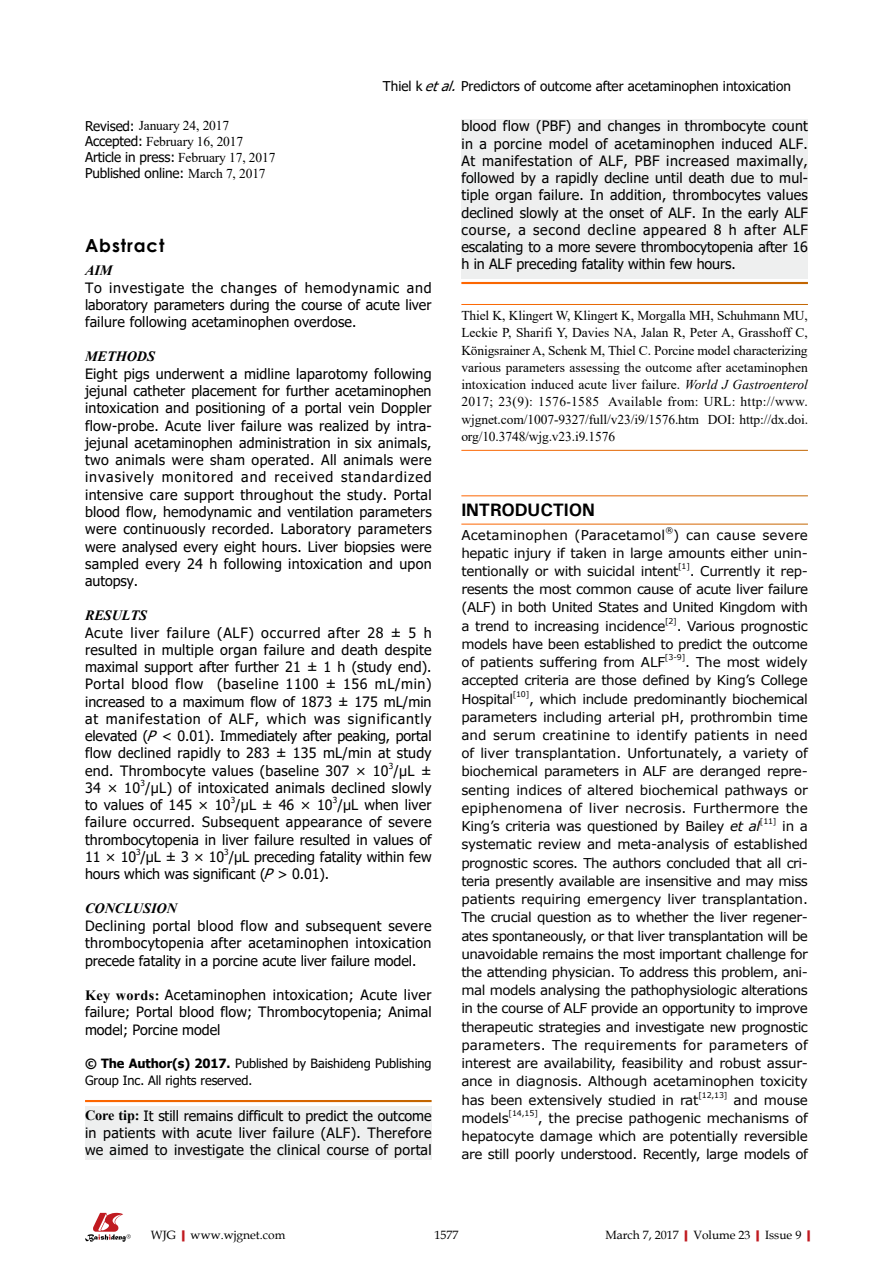
<style>
.page{position:relative;width:893px;height:1263px;background:#fff}
.page>*{position:absolute;margin:0;border:0;box-sizing:border-box;transform-origin:0 0}
.t1{font:700 18px "Univers";letter-spacing:-.01em;color:#000}
.t2{font:700 18px "Century Gothic";letter-spacing:.05em;color:#000}
.t3{font:14.25px/17.2px "Tahoma";letter-spacing:.01em;color:#000;text-align:justify}
.t4{font:italic 700 14.25px "Times New Roman";letter-spacing:-.005em;color:#000}
.t5{font:13.5px/18.3px "Verdana";letter-spacing:-.02em;color:#000;text-align:justify}
.t6{font:13.5px/17.2px "Times New Roman";letter-spacing:-.01em;color:#000}
.t7{font:13.5px/15.8px "Tahoma";color:#000}
.t8{font:13.5px "Verdana";letter-spacing:.01em;color:#000}
.t9{font:12.75px/17.2px "Tahoma";letter-spacing:-.005em;color:#000}
.t10{font:12px "Book Antiqua";color:#000}
.t11{font:8.25px "Tahoma";color:#000}
.t12{font:7.8px "Verdana";letter-spacing:-.02em;color:#000}
.s1{font-style:italic}
.s2{font-family:"Tahoma"}
.s3{font-family:"Times New Roman"}
.s4{font-family:"Times New Roman";font-weight:700}
.s5{font-weight:700}
.s6{font-weight:700;color:#c01a20}
</style>
<div class="page">
<div style="left:461px;top:119px;width:347px;height:159px;background:#eeefef"></div>
<div style="left:85px;top:1106px;width:347px;height:53px;background:#eeefef"></div>
<svg style="left:85px;top:1213px;width:46px;height:29px"></svg>
<p class="t7" style="left:383px;top:79px;width:409px">Thiel k <span class="s1">etal.</span>Predictors of outcome after acetaminophen intoxication</p>
<p class="t6" style="left:85px;top:117px;width:160px;line-height:15.8px"><span class="s2">Revised:</span> January 24, 2017<br><span class="s2">Accepted:</span> February 16, 2017</p>
<p class="t7" style="left:85px;top:150px;width:192px">Article in press: <span class="s3">February 17, 2017<br></span>Published online: <span class="s3">March 7, 2017</span></p>
<p class="t2" style="left:85px;top:231px;width:81px">Abstract</p>
<p class="t4" style="left:85px;top:260px;width:29px">AIM</p>
<p class="t3" style="left:85px;top:280px;width:348px">To investigate the changes of hemodynamic and laboratory parameters during the course of acute liver failure following acetaminophen overdose.</p>
<p class="t4" style="left:85px;top:346px;width:72px">METHODS</p>
<p class="t3" style="left:85px;top:366px;width:348px">Eight pigs underwent a midline laparotomy following jejunal catheter placement for further acetaminophen intoxication and positioning of a portal vein Doppler flow-probe. Acute liver failure was realized by intra&shy;jejunal acetaminophen administration in six animals, two animals were sham operated. All animals were invasively monitored and received standardized intensive care support throughout the study. Portal blood flow, hemodynamic and ventilation parameters were continuously recorded. Laboratory parameters were analysed every eight hours. Liver biopsies were sampled every 24 h following intoxication and upon autopsy.</p>
<p class="t4" style="left:85px;top:605px;width:63px">RESULTS</p>
<p class="t3" style="left:85px;top:625px;width:348px">Acute liver failure (ALF) occurred after 28 ± 5 h resulted in multiple organ failure and death despite maximal support after further 21 ± 1 h (study end).<br>Portal blood flow (baseline 1100 ± 156 mL/min) increased to a maximum flow of 1873 ± 175 mL/min at manifestation of ALF, which was significantly elevated (<span class="s1">p</span> &lt; 0.01). Immediately after peaking, portal flow declined rapidly to 283 ± 135 mL/min at study end. Thrombocyte values (baseline 307 × 10 /µL ±</p>
<p class="t11" style="left:389px;top:760px;width:6px">3</p>
<p class="t3" style="left:85px;top:780px;width:348px">34 × 10 /µL) of intoxicated animals declined slowly</p>
<p class="t11" style="left:140px;top:777px;width:6px">3</p>
<p class="t3" style="left:85px;top:797px;width:348px">to values of 145 × 10 /µL ± 46 × 10 /µL when liver</p>
<p class="t11" style="left:231px;top:794px;width:6px">3</p>
<p class="t11" style="left:333px;top:794px;width:6px">3</p>
<p class="t3" style="left:85px;top:814px;width:348px">failure occurred. Subsequent appearance of severe thrombocytopenia in liver failure resulted in values of 11 × 10 /µL ± 3 × 10 /µL preceding fatality within few</p>
<p class="t11" style="left:136px;top:846px;width:6px">3</p>
<p class="t11" style="left:224px;top:846px;width:6px">3</p>
<p class="t3" style="left:85px;top:866px;width:246px">hours which was significant (<span class="s1">p</span> &gt; 0.01).</p>
<p class="t4" style="left:85px;top:898px;width:93px">CONCLUSION</p>
<p class="t3" style="left:85px;top:918px;width:348px">Declining portal blood flow and subsequent severe thrombocytopenia after acetaminophen intoxication precede fatality in a porcine acute liver failure model.</p>
<p class="t3" style="left:85px;top:987px;width:348px"><span class="s4">Key words:</span> Acetaminophen intoxication; Acute liver failure; Portal blood flow; Thrombocytopenia; Animal model; Porcine model</p>
<p class="t9" style="left:85px;top:1055px;width:348px"><span class="s5">© The Author(s) 2017.</span> Published by Baishideng Publishing<br>Group Inc. All rights reserved.</p>
<p class="t3" style="left:85px;top:1108px;width:348px"><span class="s4">Core tip:</span> It still remains difficult to predict the outcome in patients with acute liver failure (ALF). Therefore we aimed to investigate the clinical course of portal</p>
<p class="t3" style="left:461px;top:118px;width:348px">blood flow (PBF) and changes in thrombocyte count in a porcine model of acetaminophen induced ALF.<br>At manifestation of ALF, PBF increased maximally, followed by a rapidly decline until death due to mul&shy;tiple organ failure. In addition, thrombocytes values declined slowly at the onset of ALF. In the early ALF course, a second decline appeared 8 h after ALF escalating to a more severe thrombocytopenia after 16 h in ALF preceding fatality within few hours.</p>
<p class="t6" style="left:461px;top:306px;width:348px;text-align:justify">Thiel K, Klingert W, Klingert K, Morgalla MH, Schuhmann MU, Leckie P, Sharifi Y, Davies NA, Jalan R, Peter A, Grasshoff C, Königsrainer A, Schenk M, Thiel C. Porcine model characterizing various parameters assessing the outcome after acetaminophen intoxication induced acute liver failure. <span class="s1">World J Gastroenterol </span>2017; 23(9): 1576-1585 Available from: URL: http://www. wjgnet.com/1007-9327/full/v23/i9/1576.htm DOI: http://dx.doi. org/10.3748/wjg.v23.i9.1576</p>
<p class="t1" style="left:461px;top:498px;width:135px">INTRODUCTION</p>
<p class="t8" style="left:461px;top:525px;width:205px">Acetaminophen (Paracetamol</p>
<p class="t12" style="left:665px;top:524px;width:9px">®</p>
<p class="t5" style="left:461px;top:525px;width:348px;text-indent:212px">) can cause severe hepatic injury if taken in large amounts either unin&shy;tentionally or with suicidal intent</p>
<p class="t12" style="left:678px;top:561px;width:13px">[1]</p>
<p class="t5" style="left:461px;top:562px;width:348px;text-indent:228px">. Currently it rep&shy;resents the most common cause of acute liver failure (ALF) in both United States and United Kingdom with a trend to increasing incidence</p>
<p class="t12" style="left:665px;top:616px;width:13px">[2]</p>
<p class="t5" style="left:461px;top:616px;width:348px;text-indent:215px">. Various prognostic models have been established to predict the outcome of patients suffering from ALF</p>
<p class="t12" style="left:665px;top:652px;width:22px">[3-9]</p>
<p class="t5" style="left:461px;top:653px;width:348px;text-indent:224px">. The most widely accepted criteria are those defined by King’s College Hospital</p>
<p class="t12" style="left:513px;top:689px;width:18px">[10]</p>
<p class="t5" style="left:461px;top:689px;width:348px;text-align:left;text-indent:68px">, which include predominantly biochemical parameters including arterial pH, prothrombin time and serum creatinine to identify patients in need of liver transplantation. Unfortunately, a variety of biochemical parameters in ALF are deranged repre&shy;senting indices of altered biochemical pathways or epiphenomena of liver necrosis. Furthermore the King’s criteria was questioned by Bailey <span class="s1">et al</span></p>
<p class="t12" style="left:760px;top:816px;width:18px">[11]</p>
<p class="t5" style="left:461px;top:817px;width:348px;text-indent:321px">in a systematic review and meta-analysis of established prognostic scores. The authors concluded that all cri&shy;teria presently available are insensitive and may miss patients requiring emergency liver transplantation.<br>The crucial question as to whether the liver regener&shy;ates spontaneously, or that liver transplantation will be unavoidable remains the most important challenge for the attending physician. To address this problem, ani&shy;mal models analysing the pathophysiologic alterations in the course of ALF provide an opportunity to improve therapeutic strategies and investigate new prognostic parameters. The requirements for parameters of interest are availability, feasibility and robust assur&shy;ance in diagnosis. Although acetaminophen toxicity has been extensively studied in rat</p>
<p class="t12" style="left:698px;top:1089px;width:31px">[12,13]</p>
<p class="t5" style="left:733px;top:1090px;width:76px">and mouse</p>
<p class="t5" style="left:461px;top:1108px;width:49px">models</p>
<p class="t12" style="left:509px;top:1108px;width:31px">[14,15]</p>
<p class="t5" style="left:461px;top:1109px;width:348px;text-indent:76px">, the precise pathogenic mechanisms of hepatocyte damage which are potentially reversible are still poorly understood. Recently, large models of</p>
<p class="t10" style="left:151px;top:1226px;width:136px">WJG<span class="s6">|</span>www.wjgnet.com</p>
<p class="t10" style="left:434px;top:1226px;width:25px">1577</p>
<p class="t10" style="left:605px;top:1226px;width:212px">March 7, 2017<span class="s6">|</span>Volume 23<span class="s6">|</span>Issue 9<span class="s6">|</span></p>
</div>
